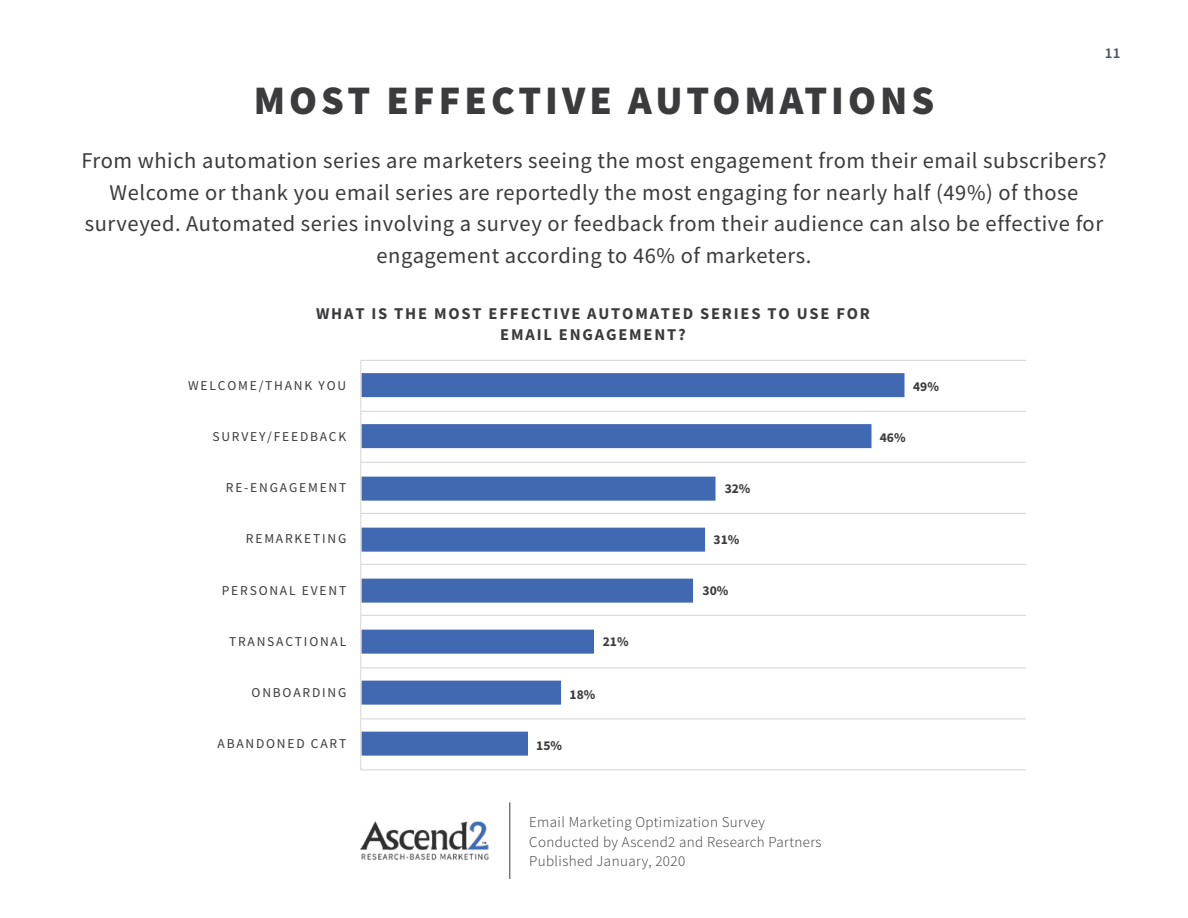
<style>
.page{position:relative;width:1188px;height:918px;background:#fff}
.page>*{position:absolute;margin:0;border:0;box-sizing:border-box;transform-origin:0 0}
.t1{font:900 40.5px "Source Sans Pro";letter-spacing:.1em;color:#3b3a3c}
.t2{font:22.5px/31.5px "Source Sans Pro";letter-spacing:.025em;color:#3b3a3c;text-align:center}
.t3{font:700 16.5px/21px "Source Sans Pro";letter-spacing:.11em;color:#3b3a3c;text-align:center}
.t4{font:300 15px/19.5px "Source Sans Pro";letter-spacing:.025em;color:#3b3a3c}
.t5{font:600 15px "Source Sans Pro";color:#475066}
.t6{font:13.5px "Source Sans Pro";letter-spacing:.135em;color:#3b3a3c}
.t7{font:700 13.5px "Source Sans Pro";color:#3b3a3c}
</style>
<div class="page">
<img style="left:360px;top:821px;width:129px;height:39px">
<hr style="left:510px;top:802px;width:1px;height:77px;background:#3b3a3c">
<hr style="left:361px;top:769px;width:665px;height:1px;background:#d9d9d9">
<hr style="left:361px;top:718px;width:665px;height:1px;background:#d9d9d9">
<hr style="left:361px;top:667px;width:665px;height:1px;background:#d9d9d9">
<hr style="left:361px;top:615px;width:665px;height:1px;background:#d9d9d9">
<hr style="left:361px;top:564px;width:665px;height:1px;background:#d9d9d9">
<hr style="left:361px;top:513px;width:665px;height:1px;background:#d9d9d9">
<hr style="left:361px;top:462px;width:665px;height:1px;background:#d9d9d9">
<hr style="left:361px;top:411px;width:665px;height:1px;background:#d9d9d9">
<hr style="left:361px;top:360px;width:665px;height:1px;background:#d9d9d9">
<svg style="left:362px;top:373px;width:542px;height:383px"></svg>
<hr style="left:360px;top:360px;width:1px;height:410px;background:#d9d9d9">
<p class="t5" style="left:1105px;top:43px;width:17px">11</p>
<h1 class="t1" style="left:254px;top:73px;width:682px">MOST EFFECTIVE AUTOMATIONS</h1>
<p class="t2" style="left:81px;top:145px;width:1027px">From which automation series are marketers seeing the most engagement from their email subscribers?<br>Welcome or thank you email series are reportedly the most engaging for nearly half (49%) of those surveyed. Automated series involving a survey or feedback from their audience can also be effective for engagement according to 46% of marketers.</p>
<p class="t3" style="left:316px;top:303px;width:556px">WHAT IS THE MOST EFFECTIVE AUTOMATED SERIES TO USE FOR<br>EMAIL ENGAGEMENT?</p>
<p class="t6" style="left:188px;top:377px;width:160px">WELCOME/THANK YOU</p>
<p class="t6" style="left:212px;top:428px;width:135px">SURVEY/FEEDBACK</p>
<p class="t7" style="left:913px;top:377px;width:27px">49%</p>
<p class="t7" style="left:880px;top:428px;width:27px">46%</p>
<p class="t6" style="left:226px;top:479px;width:122px">RE-ENGAGEMENT</p>
<p class="t7" style="left:725px;top:479px;width:27px">32%</p>
<p class="t6" style="left:246px;top:530px;width:102px">REMARKETING</p>
<p class="t7" style="left:714px;top:530px;width:27px">31%</p>
<p class="t6" style="left:222px;top:582px;width:126px">PERSONAL EVENT</p>
<p class="t7" style="left:703px;top:582px;width:27px">30%</p>
<p class="t6" style="left:229px;top:633px;width:119px">TRANSACTIONAL</p>
<p class="t7" style="left:603px;top:633px;width:27px">21%</p>
<p class="t6" style="left:252px;top:684px;width:96px">ONBOARDING</p>
<p class="t6" style="left:218px;top:735px;width:130px">ABANDONED CART</p>
<p class="t7" style="left:570px;top:685px;width:27px">18%</p>
<p class="t7" style="left:536px;top:736px;width:27px">15%</p>
<p class="t4" style="left:529px;top:813px;width:294px">Email Marketing Optimization Survey<br>Conducted by Ascend2 and Research Partners<br>Published January, 2020</p>
</div>
